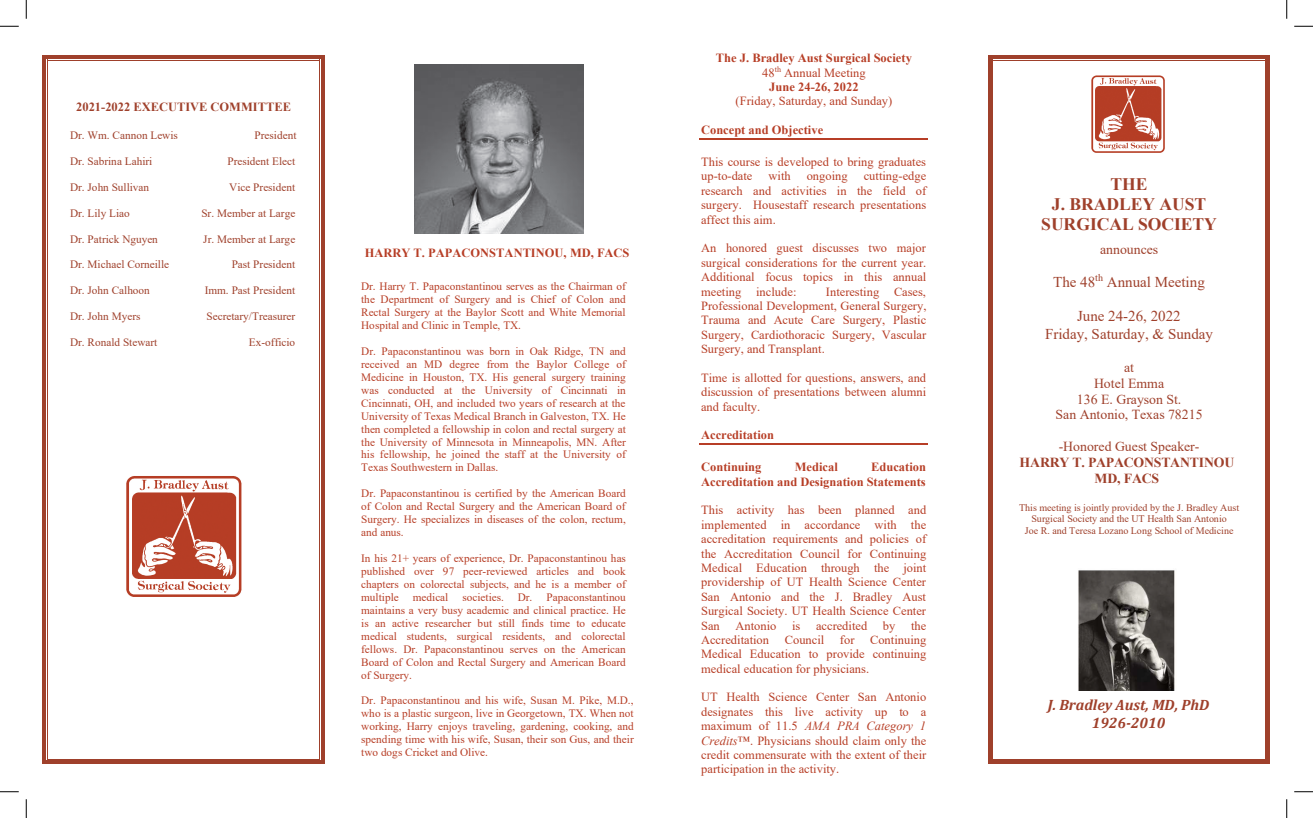
<style>
.page{position:relative;width:1313px;height:818px;background:#fff}
.page>*{position:absolute;margin:0;border:0;box-sizing:border-box;transform-origin:0 0}
.t1{font:700 17.5px/20.1px "Times New Roman";color:#9f402b;text-align:center}
.t2{font:15px/17.2px "Times New Roman";color:#9f402b;text-align:center}
.t3{font:italic 700 15px/17.8px "Cambria";color:#9f402b;text-align:center}
.t4{font:13.75px/15.8px "Times New Roman";color:#9f402b;text-align:center}
.t5{font:700 13.75px/15.9px "Times New Roman";letter-spacing:-.015em;color:#9f402b;text-align:center}
.t6{font:12.5px/14.4px "Times New Roman";color:#b73e26;text-align:justify}
.t7{font:700 12.5px/14.4px "Times New Roman";color:#b73e26;text-align:center}
.t8{font:700 12.5px "Times New Roman";color:#9f402b}
.t9{font:11.25px/13px "Times New Roman";color:#b73e26;text-align:justify}
.t10{font:11.25px "Times New Roman";color:#9f402b}
.t11{font:10px/11.5px "Times New Roman";color:#9f402b;text-align:center}
.s1{font-weight:400}
.s2{font-style:italic}
</style>
<div class="page">
<img style="left:414px;top:65px;width:169px;height:169px">
<img style="left:126px;top:476px;width:116px;height:121px">
<hr style="left:48px;top:55px;width:271px;height:4px;background:#9f402b">
<svg style="left:42px;top:55px;width:6px;height:6px"></svg>
<svg style="left:319px;top:55px;width:6px;height:6px"></svg>
<hr style="left:48px;top:60px;width:271px;height:1px;background:#9f402b">
<hr style="left:48px;top:758px;width:271px;height:1px;background:#9f402b">
<svg style="left:42px;top:758px;width:6px;height:6px"></svg>
<hr style="left:48px;top:760px;width:271px;height:4px;background:#9f402b">
<svg style="left:319px;top:758px;width:6px;height:6px"></svg>
<hr style="left:42px;top:61px;width:4px;height:112px;background:#9f402b">
<hr style="left:42px;top:173px;width:4px;height:585px;background:#9f402b">
<hr style="left:47px;top:61px;width:1px;height:112px;background:#9f402b">
<hr style="left:47px;top:173px;width:1px;height:585px;background:#9f402b">
<hr style="left:319px;top:61px;width:1px;height:112px;background:#9f402b">
<hr style="left:319px;top:173px;width:1px;height:585px;background:#9f402b">
<hr style="left:321px;top:61px;width:4px;height:112px;background:#9f402b">
<hr style="left:321px;top:173px;width:4px;height:585px;background:#9f402b">
<svg style="left:988px;top:55px;width:5px;height:6px"></svg>
<hr style="left:993px;top:55px;width:271px;height:4px;background:#9f402b">
<hr style="left:993px;top:60px;width:271px;height:1px;background:#9f402b">
<svg style="left:1264px;top:55px;width:6px;height:6px"></svg>
<hr style="left:992px;top:61px;width:1px;height:112px;background:#9f402b">
<svg style="left:988px;top:61px;width:3px;height:112px"></svg>
<hr style="left:1266px;top:61px;width:4px;height:112px;background:#9f402b">
<hr style="left:1264px;top:61px;width:1px;height:112px;background:#9f402b">
<hr style="left:992px;top:173px;width:1px;height:585px;background:#9f402b">
<hr style="left:988px;top:173px;width:3px;height:585px;background:#9f402b">
<svg style="left:988px;top:758px;width:5px;height:6px"></svg>
<hr style="left:993px;top:760px;width:271px;height:4px;background:#9f402b">
<hr style="left:993px;top:758px;width:271px;height:1px;background:#9f402b">
<hr style="left:1266px;top:173px;width:4px;height:585px;background:#9f402b">
<hr style="left:1264px;top:173px;width:1px;height:585px;background:#9f402b">
<svg style="left:1264px;top:758px;width:6px;height:6px"></svg>
<img style="left:1091px;top:75px;width:74px;height:78px">
<img style="left:1078px;top:570px;width:97px;height:121px">
<hr style="left:699px;top:138px;width:229px;height:2px;background:#b73e26">
<hr style="left:699px;top:443px;width:229px;height:2px;background:#b73e26">
<svg style="left:0;top:25px;width:19px;height:2px"></svg>
<svg style="left:1294px;top:25px;width:18px;height:2px"></svg>
<svg style="left:0;top:791px;width:19px;height:1px"></svg>
<svg style="left:1294px;top:791px;width:18px;height:1px"></svg>
<svg style="left:25px;top:0;width:2px;height:19px"></svg>
<svg style="left:25px;top:799px;width:2px;height:19px"></svg>
<svg style="left:1286px;top:0;width:1px;height:19px"></svg>
<svg style="left:1286px;top:799px;width:1px;height:19px"></svg>
<p class="t8" style="left:76px;top:98px;width:216px">2021-2022 EXECUTIVE COMMITTEE</p>
<p class="t10" style="left:70px;top:127px;width:109px">Dr. Wm. Cannon Lewis</p>
<p class="t10" style="left:70px;top:153px;width:84px">Dr. Sabrina Lahiri</p>
<p class="t10" style="left:70px;top:179px;width:81px">Dr. John Sullivan</p>
<p class="t10" style="left:70px;top:205px;width:61px">Dr. Lily Liao</p>
<p class="t10" style="left:70px;top:231px;width:89px">Dr. Patrick Nguyen</p>
<p class="t10" style="left:70px;top:257px;width:101px">Dr. Michael Corneille</p>
<p class="t10" style="left:70px;top:282px;width:81px">Dr. John Calhoon</p>
<p class="t10" style="left:70px;top:308px;width:72px">Dr. John Myers</p>
<p class="t10" style="left:70px;top:334px;width:89px">Dr. Ronald Stewart</p>
<p class="t10" style="left:255px;top:127px;width:43px">President</p>
<p class="t10" style="left:227px;top:153px;width:69px">President Elect</p>
<p class="t10" style="left:229px;top:179px;width:67px">Vice President</p>
<p class="t10" style="left:201px;top:205px;width:95px">Sr. Member at Large</p>
<p class="t10" style="left:203px;top:231px;width:93px">Jr. Member at Large</p>
<p class="t10" style="left:232px;top:257px;width:65px">Past President</p>
<p class="t10" style="left:205px;top:282px;width:92px">Imm. Past President</p>
<p class="t10" style="left:206px;top:308px;width:90px">Secretary/Treasurer</p>
<p class="t10" style="left:249px;top:334px;width:48px">Ex-officio</p>
<p class="t7" style="left:365px;top:245px;width:266px">HARRY T. PAPACONSTANTINOU, MD, FACS</p>
<p class="t9" style="left:361px;top:279px;width:266px">Dr. Harry T. Papaconstantinou serves as the Chairman of the Department of Surgery and is Chief of Colon and Rectal Surgery at the Baylor Scott and White Memorial Hospital and Clinic in Temple, TX.</p>
<p class="t9" style="left:361px;top:344px;width:266px">Dr. Papaconstantinou was born in Oak Ridge, TN and received an MD degree from the Baylor College of Medicine in Houston, TX. His general surgery training was conducted at the University of Cincinnati in Cincinnati, OH, and included two years of research at the University of Texas Medical Branch in Galveston, TX. He then completed a fellowship in colon and rectal surgery at the University of Minnesota in Minneapolis, MN. After his fellowship, he joined the staff at the University of Texas Southwestern in Dallas.</p>
<p class="t9" style="left:361px;top:486px;width:266px">Dr. Papaconstantinou is certified by the American Board of Colon and Rectal Surgery and the American Board of Surgery. He specializes in diseases of the colon, rectum, and anus.</p>
<p class="t9" style="left:361px;top:551px;width:266px">In his 21+ years of experience, Dr. Papaconstantinou has published over 97 peer-reviewed articles and book chapters on colorectal subjects, and he is a member of multiple medical societies. Dr. Papaconstantinou maintains a very busy academic and clinical practice. He is an active researcher but still finds time to educate medical students, surgical residents, and colorectal fellows. Dr. Papaconstantinou serves on the American Board of Colon and Rectal Surgery and American Board of Surgery.</p>
<p class="t9" style="left:361px;top:693px;width:274px">Dr. Papaconstantinou and his wife, Susan M. Pike, M.D., who is a plastic surgeon, live in Georgetown, TX. When not working, Harry enjoys traveling, gardening, cooking, and spending time with his wife, Susan, their son Gus, and their two dogs Cricket and Olive.</p>
<p class="t7" style="left:716px;top:50px;width:197px">The J. Bradley Aust Surgical Society<br><span class="s1">48</span><sup>th</sup> <span class="s1">Annual Meeting<br></span>June 24-26, 2022</p>
<p class="t6" style="left:735px;top:94px;width:158px">(Friday, Saturday, and Sunday)</p>
<p class="t7" style="left:701px;top:122px;width:124px">Concept and Objective</p>
<p class="t6" style="left:701px;top:154px;width:226px">This course is developed to bring graduates up-to-date</p>
<p class="t6" style="left:701px;top:169px;width:227px;text-indent:163px">cutting-edge research and activities in the field of surgery. Housestaff research presentations affect this aim.</p>
<p class="t6" style="left:701px;top:240px;width:227px">An honored guest discusses two major surgical considerations for the current year.<br>Additional focus topics in this annual meeting include:</p>
<p class="t6" style="left:768px;top:169px;width:24px">with</p>
<p class="t6" style="left:806px;top:169px;width:43px">ongoing</p>
<p class="t6" style="left:701px;top:284px;width:227px;text-indent:125px">Interesting Cases, Professional Development, General Surgery, Trauma and Acute Care Surgery, Plastic Surgery, Cardiothoracic Surgery, Vascular Surgery, and Transplant.</p>
<p class="t6" style="left:701px;top:370px;width:227px">Time is allotted for questions, answers, and discussion of presentations between alumni and faculty.</p>
<p class="t7" style="left:701px;top:427px;width:74px">Accreditation</p>
<p class="t7" style="left:701px;top:459px;width:62px">Continuing</p>
<p class="t7" style="left:795px;top:459px;width:44px">Medical</p>
<p class="t7" style="left:701px;top:459px;width:226px;text-align:right">Education<br>Accreditation and Designation Statements</p>
<p class="t6" style="left:701px;top:502px;width:227px">This activity has been planned and implemented in accordance with the accreditation requirements and policies of the Accreditation Council for Continuing Medical Education through the joint providership of UT Health Science Center San Antonio and the J. Bradley Aust Surgical Society. UT Health Science Center San</p>
<p class="t6" style="left:735px;top:617px;width:43px">Antonio</p>
<p class="t6" style="left:792px;top:617px;width:10px">is</p>
<p class="t6" style="left:816px;top:617px;width:53px">accredited</p>
<p class="t6" style="left:883px;top:617px;width:14px">by</p>
<p class="t6" style="left:911px;top:617px;width:17px">the</p>
<p class="t6" style="left:701px;top:632px;width:69px">Accreditation</p>
<p class="t6" style="left:785px;top:632px;width:71px">Council for</p>
<p class="t6" style="left:701px;top:632px;width:227px;text-indent:169px">Continuing Medical Education to provide continuing medical education for physicians.</p>
<p class="t6" style="left:701px;top:689px;width:227px">UT Health Science Center San Antonio designates this live activity up to a maximum of 11.5 <span class="s2">AMA PRA Category 1<br>Credits</span>™. Physicians should claim only the credit commensurate with the extent of their participation in the activity.</p>
<h1 class="t1" style="left:1041px;top:173px;width:177px">THE<br>J. BRADLEY AUST<br>SURGICAL SOCIETY</h1>
<p class="t4" style="left:1100px;top:241px;width:60px">announces</p>
<h2 class="t2" style="left:1053px;top:272px;width:153px">The 48<sup>th</sup> Annual Meeting</h2>
<h2 class="t2" style="left:1045px;top:307px;width:169px">June 24-26, 2022<br>Friday, Saturday, &amp; Sunday</h2>
<p class="t4" style="left:1055px;top:359px;width:148px">at<br>Hotel Emma<br>136 E. Grayson St.<br>San Antonio, Texas 78215</p>
<p class="t4" style="left:1058px;top:438px;width:142px">-Honored Guest Speaker-</p>
<p class="t5" style="left:1019px;top:453px;width:216px">HARRY T. PAPACONSTANTINOU<br>MD, FACS</p>
<p class="t11" style="left:1019px;top:501px;width:222px">This meeting is jointly provided by the J. Bradley Aust<br>Surgical Society and the UT Health San Antonio<br>Joe R. and Teresa Lozano Long School of Medicine</p>
<h2 class="t3" style="left:1047px;top:695px;width:163px">J. Bradley Aust, MD, PhD<br>1926-2010</h2>
</div>
